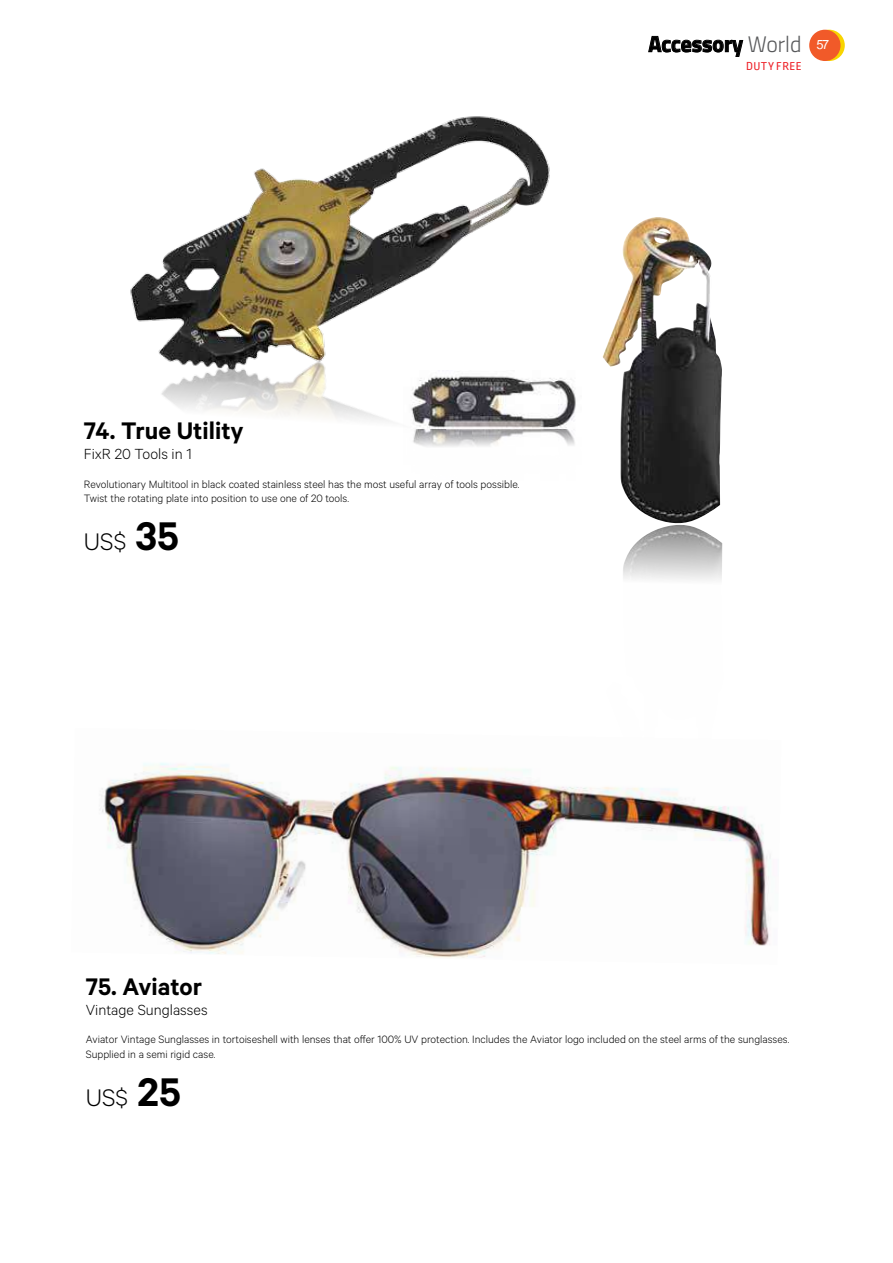
<style>
.page{position:relative;width:893px;height:1263px;background:#fff}
.page>*{position:absolute;margin:0;border:0;box-sizing:border-box;transform-origin:0 0}
.t1{font:600 27px "Calibre";color:#000}
.t2{font:300 27px "Calibre";color:#000}
.t3{font:700 22.5px "Titillium Web";color:#000}
.t4{font:18px "Utsaah";color:#fff}
.t5{font:300 16.5px "Calibre";color:#000}
.t6{font:300 12px/14.4px "Calibre";color:#000}
.t7{font:12px "Ropa Sans";letter-spacing:.035em;color:#ed1d24}
.s1{font-weight:300;color:#58595b}
.s2{font-weight:600;font-size:45px}
</style>
<div class="page">
<svg style="left:813px;top:30px;width:32px;height:31px"></svg>
<div style="left:809px;top:30px;width:31px;height:31px;background:#f15a29;border-radius:50%"></div>
<svg style="left:649px;top:36px;width:94px;height:21px"></svg>
<img style="left:661px;top:217px;width:61px;height:302px">
<img style="left:697px;top:528px;width:26px;height:52px">
<img style="left:143px;top:116px;width:518px;height:160px">
<img style="left:130px;top:276px;width:567px;height:304px">
<img style="left:99px;top:762px;width:672px;height:196px">
<h2 class="t3" style="left:648px;top:27px;width:155px">Accessory <span class="s1">World</span></h2>
<p class="t7" style="left:746px;top:59px;width:57px">DUTY FREE</p>
<h3 class="t4" style="left:816px;top:36px;width:14px">57</h3>
<h1 class="t1" style="left:84px;top:415px;width:161px">74. True Utility</h1>
<h3 class="t5" style="left:84px;top:444px;width:109px">FixR 20 Tools in 1</h3>
<p class="t6" style="left:84px;top:476px;width:437px">Revolutionary Multitool in black coated stainless steel has the most useful array of tools possible.<br>Twist the rotating plate into position to use one of 20 tools.</p>
<h1 class="t2" style="left:84px;top:526px;width:96px">US$ <span class="s2">35</span></h1>
<h1 class="t1" style="left:86px;top:970px;width:118px">75. Aviator</h1>
<h3 class="t5" style="left:86px;top:1000px;width:123px">Vintage Sunglasses</h3>
<p class="t6" style="left:86px;top:1032px;width:705px">Aviator Vintage Sunglasses in tortoiseshell with lenses that offer 100% UV protection. Includes the Aviator logo included on the steel arms of the sunglasses.<br>Supplied in a semi rigid case.</p>
<h1 class="t2" style="left:86px;top:1082px;width:97px">US$ <span class="s2">25</span></h1>
</div>
